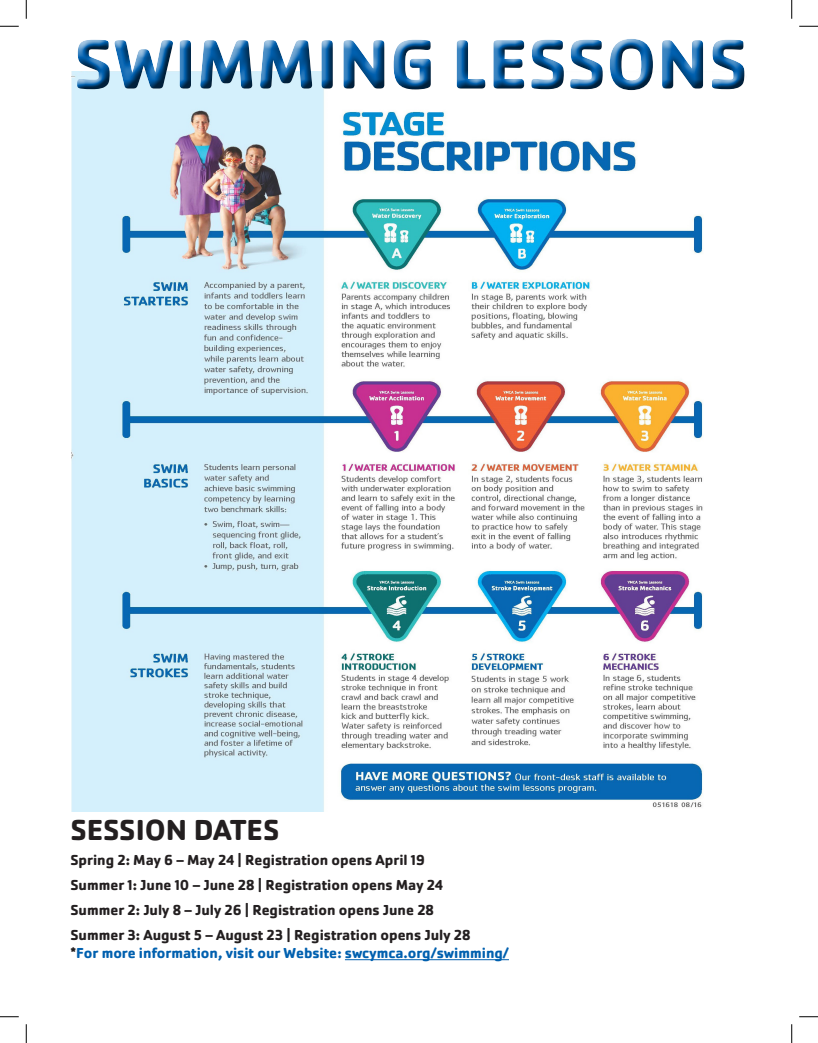
<style>
.page{position:relative;width:818px;height:1043px;background:#fff}
.page>*{position:absolute;margin:0;border:0;box-sizing:border-box;transform-origin:0 0}
.t1{font:700 72.5px "Cachet Pro";color:#0060af}
.t2{font:700 30px "Cachet Pro";color:#231f20}
.t3{font:700 15px "Cachet Pro";color:#231f20}
.t4{font:700 15px "Cachet Pro";color:#0060af}
.s1{color:#231f20}
</style>
<div class="page">
<hr style="left:345px;top:959px;width:164px;height:1px;background:#0060af">
<img style="left:71px;top:99px;width:632px;height:712px">
<div style="left:70px;top:35px;width:683px;height:64px;background:#231f20;opacity:.75"></div>
<svg style="left:0;top:25px;width:19px;height:2px"></svg>
<svg style="left:799px;top:25px;width:19px;height:2px"></svg>
<svg style="left:0;top:1016px;width:19px;height:1px"></svg>
<svg style="left:799px;top:1016px;width:19px;height:1px"></svg>
<svg style="left:25px;top:0;width:2px;height:19px"></svg>
<svg style="left:25px;top:1024px;width:2px;height:18px"></svg>
<svg style="left:791px;top:0;width:1px;height:19px"></svg>
<svg style="left:791px;top:1024px;width:1px;height:18px"></svg>
<h1 class="t1" style="left:74px;top:19px;width:675px">SWIMMING LESSONS</h1>
<p class="t2" style="left:70px;top:811px;width:210px">SESSION DATES</p>
<p class="t3" style="left:70px;top:850px;width:356px">Spring 2: May 6 – May 24 | Registration opens April 19</p>
<p class="t3" style="left:70px;top:875px;width:374px">Summer 1: June 10 – June 28 | Registration opens May 24</p>
<p class="t3" style="left:70px;top:900px;width:365px">Summer 2: July 8 – July 26 | Registration opens June 28</p>
<p class="t3" style="left:70px;top:925px;width:401px">Summer 3: August 5 – August 23 | Registration opens July 28</p>
<p class="t4" style="left:70px;top:943px;width:440px"><span class="s1">*</span>For more information, visit our Website: swcymca.org/swimming/</p>
</div>
